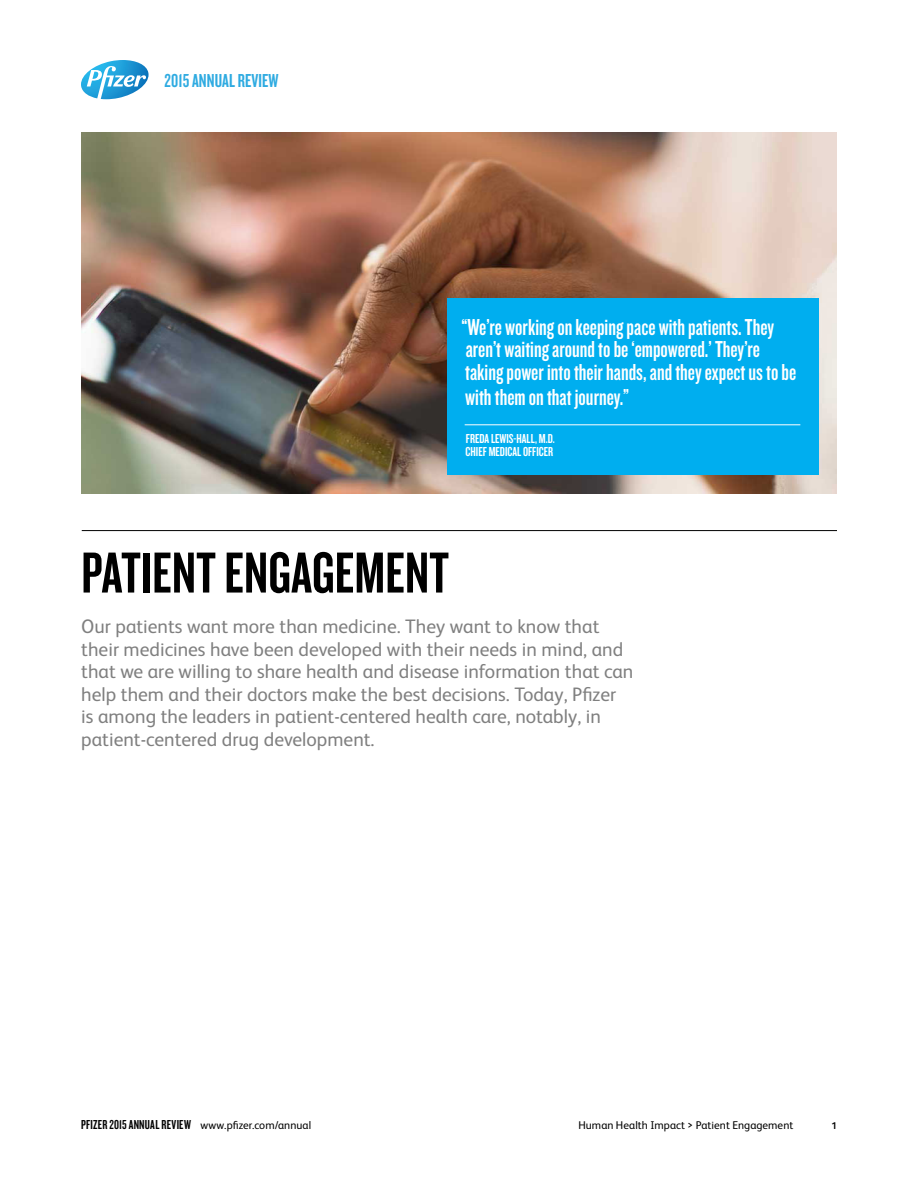
<style>
.page{position:relative;width:918px;height:1188px;background:#fff}
.page>*{position:absolute;margin:0;border:0;box-sizing:border-box;transform-origin:0 0}
.t1{font:60px "Knockout 48 Featherweight";letter-spacing:.005em;color:#000}
.t2{font:24px/22.5px "Knockout 48 Featherweight";color:#fff}
.t3{font:19.5px/22.5px "FS Albert";color:#7f7f7f}
.t4{font:19.5px "Knockout 48 Featherweight";letter-spacing:.005em;color:#2fabe1}
.t5{font:13.5px "Knockout 48 Featherweight";letter-spacing:.02em;color:#000}
.t6{font:13.5px/13.5px "Knockout 48 Featherweight";color:#fff}
.t7{font:11.25px "FS Albert";letter-spacing:.005em;color:#000}
.t8{font:700 9.75px "FS Albert";color:#000}
.s1{font-family:"FS Albert";font-size:11.25px}
</style>
<div class="page">
<svg style="left:81px;top:60px;width:68px;height:39px"></svg>
<hr style="left:82px;top:530px;width:755px;height:1px;background:#000">
<img style="left:81px;top:133px;width:756px;height:360px">
<div style="left:447px;top:298px;width:371px;height:176px;background:#00aeef"></div>
<hr style="left:465px;top:425px;width:335px;height:1px;background:#fff">
<p class="t4" style="left:165px;top:69px;width:115px">2015 ANNUAL REVIEW</p>
<p class="t2" style="left:461px;top:315px;width:336px">“We’re working on keeping pace with patients. They aren’t waiting around to be ‘empowered.’ They’re taking power into their hands, and they expect us to be</p>
<p class="t2" style="left:465px;top:385px;width:166px">with them on that journey.”</p>
<p class="t6" style="left:466px;top:431px;width:91px">FREDA LEWIS-HALL, M.D.<br>CHIEF MEDICAL OFFICER</p>
<h1 class="t1" style="left:81px;top:536px;width:369px">PATIENT ENGAGEMENT</h1>
<p class="t3" style="left:81px;top:614px;width:554px">Our patients want more than medicine. They want to know that their medicines have been developed with their needs in mind, and that we are willing to share health and disease information that can help them and their doctors make the best decisions. Today, Pfizer<br>is among the leaders in patient-centered health care, notably, in patient-centered drug development.</p>
<p class="t5" style="left:81px;top:1117px;width:232px">PFIZER 2015 ANNUAL REVIEW <span class="s1">www.pfizer.com/annual</span></p>
<p class="t7" style="left:578px;top:1118px;width:216px">Human Health Impact &gt; Patient Engagement</p>
<p class="t8" style="left:832px;top:1119px;width:7px">1</p>
</div>
